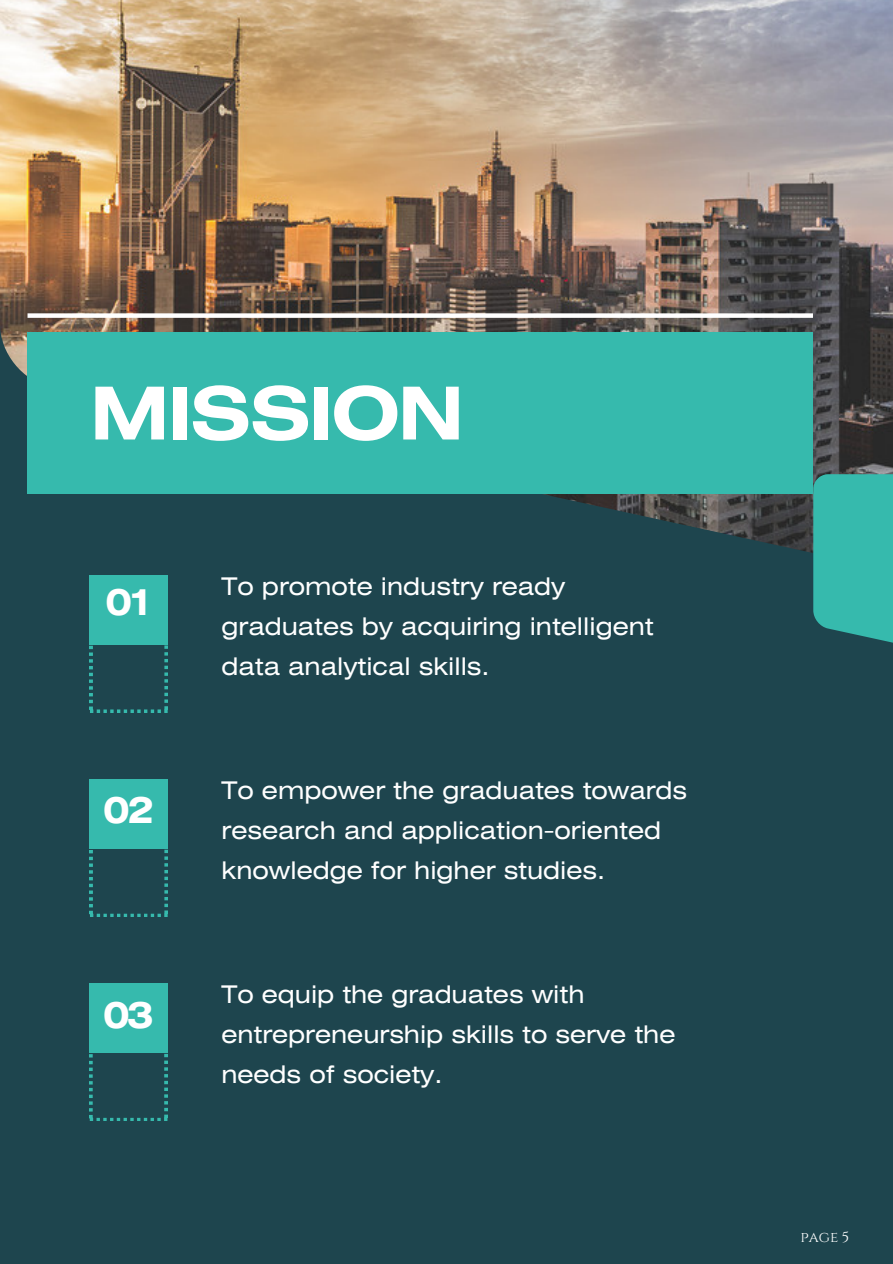
<style>
.page{position:relative;width:893px;height:1264px;background:#fff}
.page>*{position:absolute;margin:0;border:0;box-sizing:border-box;transform-origin:0 0}
.t1{font:700 72.75px "Helios Ext";letter-spacing:-.04em;color:#fff}
.t2{font:700 36.3px "Helios Ext";color:#fff}
.t3{font:24.3px/40px "Helios Ext";color:#fff}
.t4{font:15px "Cinzel";color:#fff}
</style>
<div class="page">
<div style="left:0;top:0;width:892px;height:1263px;background:#1e454e"></div>
<img style="left:0;top:0;width:892px;height:553px">
<svg style="left:813px;top:474px;width:79px;height:169px;background:#34b2a6"></svg>
<div style="left:28px;top:332px;width:785px;height:161px;background:#36baad"></div>
<svg style="left:89px;top:644px;width:79px;height:68px"></svg>
<svg style="left:89px;top:848px;width:79px;height:68px"></svg>
<div style="left:89px;top:575px;width:79px;height:69px;background:#36baad"></div>
<div style="left:89px;top:779px;width:79px;height:69px;background:#36baad"></div>
<div style="left:28px;top:313px;width:784px;height:5px;background:#fff"></div>
<svg style="left:89px;top:1052px;width:78px;height:68px"></svg>
<div style="left:89px;top:983px;width:78px;height:69px;background:#36baad"></div>
<h1 class="t1" style="left:89px;top:386px;width:376px">MISSION</h1>
<p class="t2" style="left:106px;top:588px;width:47px">01</p>
<h2 class="t2" style="left:103px;top:797px;width:52px">02</h2>
<p class="t2" style="left:103px;top:1001px;width:52px">03</p>
<p class="t3" style="left:221px;top:568px;width:433px">To promote industry ready graduates by acquiring intelligent data analytical skills.</p>
<h2 class="t3" style="left:221px;top:772px;width:467px">To empower the graduates towards research and application-oriented knowledge for higher studies.</h2>
<h2 class="t3" style="left:221px;top:976px;width:455px">To equip the graduates with entrepreneurship skills to serve the needs of society.</h2>
<p class="t4" style="left:800px;top:1227px;width:50px">page 5</p>
</div>
